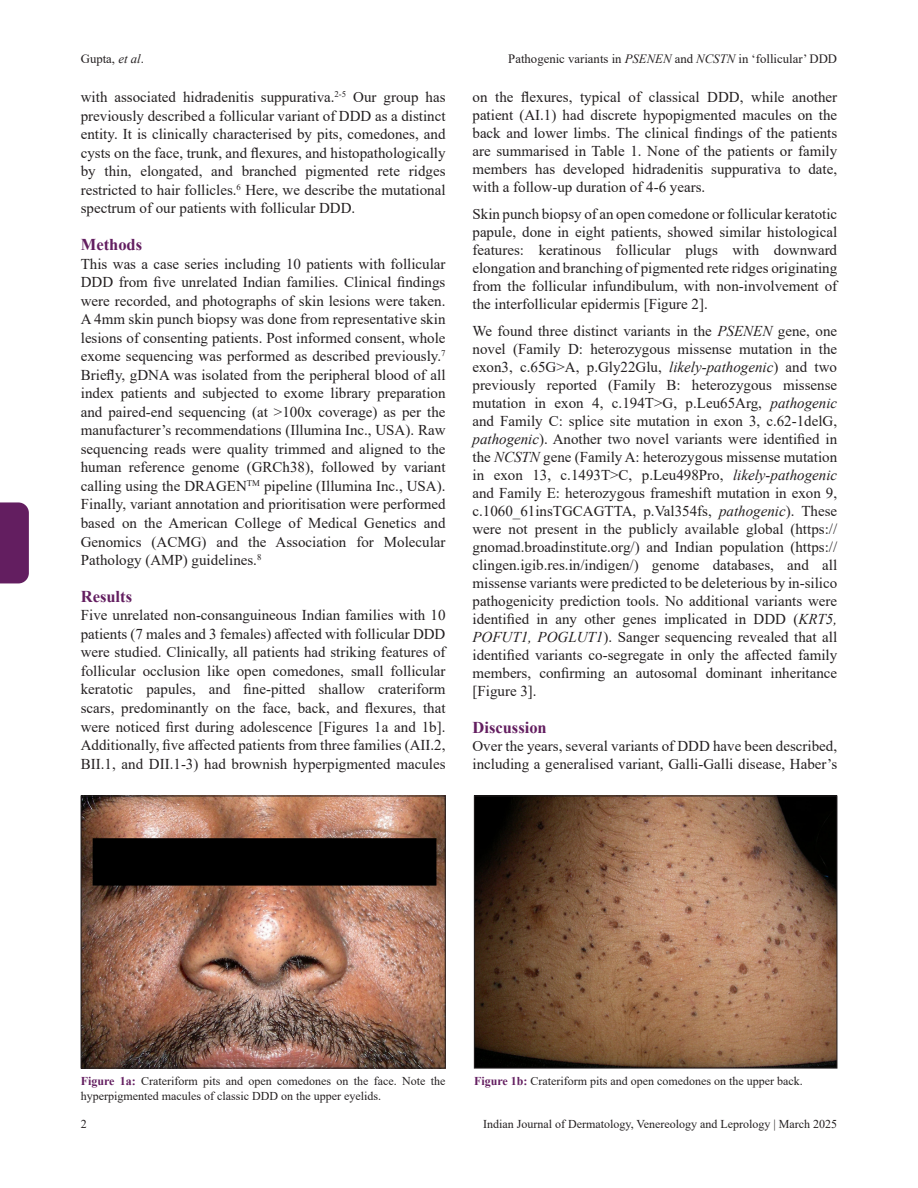
<style>
.page{position:relative;width:918px;height:1188px;background:#fff}
.page>*{position:absolute;margin:0;border:0;box-sizing:border-box;transform-origin:0 0}
.Head-A{font:700 16.5px "Times New Roman";color:#631e60}
.para_first_last{font:15px/18.5px "Times New Roman";color:#231f20;text-align:justify}
.para_last{font:15px/18px "Times New Roman";color:#231f20;text-align:justify}
.para_first{font:15px/18.5px "Times New Roman";color:#231f20;text-align:justify}
.para{font:15px/18px "Times New Roman";color:#231f20;text-align:justify}
.t1{font:12.75px "Times New Roman";color:#231f20}
.float_figure_figure{font:12px/14.4px "Times New Roman";color:#231f20}
.s1{font-style:italic}
.s2{font-weight:700;color:#631e60}
</style>
<div class="page">
<div style="left:0;top:502px;width:29px;height:81px;background:#631e60"></div>
<img style="left:83px;top:798px;width:361px;height:268px">
<div style="left:81px;top:796px;width:365px;height:272px;border:1px solid #231f20"></div>
<img style="left:476px;top:798px;width:359px;height:268px">
<div style="left:474px;top:796px;width:363px;height:272px;border:1px solid #231f20"></div>
<p class="t1" style="left:81px;top:50px;width:65px">Gupta, <span class="s1">et al</span>.</p>
<p class="t1" style="left:508px;top:50px;width:330px">Pathogenic variants in <span class="s1">PSENEN</span> and <span class="s1">NCSTN</span> in ‘follicular’ DDD</p>
<p class="para_first_last" style="left:81px;top:88px;width:366px">with associated hidradenitis suppurativa.<sup>2-5</sup> Our group has previously described a follicular variant of DDD as a distinct entity. It is clinically characterised by pits, comedones, and cysts on the face, trunk, and flexures, and histopathologically by thin, elongated, and branched pigmented rete ridges restricted to hair follicles.<sup>6</sup> Here, we describe the mutational spectrum of our patients with follicular DDD.</p>
<p class="Head-A" style="left:81px;top:233px;width:63px">Methods</p>
<p class="para_first_last" style="left:81px;top:254px;width:366px">This was a case series including 10 patients with follicular DDD from five unrelated Indian families. Clinical findings were recorded, and photographs of skin lesions were taken.<br>A 4mm skin punch biopsy was done from representative skin lesions of consenting patients. Post informed consent, whole exome sequencing was performed as described previously.<sup>7<br></sup>Briefly, gDNA was isolated from the peripheral blood of all index patients and subjected to exome library preparation and paired-end sequencing (at &gt;100x coverage) as per the manufacturer’s recommendations (Illumina Inc., USA). Raw sequencing reads were quality trimmed and aligned to the human reference genome (GRCh38), followed by variant calling using the DRAGEN<sup>TM</sup> pipeline (Illumina Inc., USA).<br>Finally, variant annotation and prioritisation were performed based on the American College of Medical Genetics and Genomics (ACMG) and the Association for Molecular Pathology (AMP) guidelines.<sup>8</sup></p>
<p class="Head-A" style="left:81px;top:584px;width:53px">Results</p>
<p class="para_first" style="left:81px;top:606px;width:366px">Five unrelated non-consanguineous Indian families with 10 patients (7 males and 3 females) affected with follicular DDD were studied. Clinically, all patients had striking features of follicular occlusion like open comedones, small follicular keratotic papules, and fine-pitted shallow crateriform scars, predominantly on the face, back, and flexures, that were noticed first during adolescence [Figures 1a and 1b].<br>Additionally, five affected patients from three families (AII.2, BII.1, and DII.1-3) had brownish hyperpigmented macules</p>
<p class="para_first" style="left:472px;top:88px;width:366px;line-height:18px">on the flexures, typical of classical DDD, while another patient (AI.1) had discrete hypopigmented macules on the back and lower limbs. The clinical findings of the patients are summarised in Table 1. None of the patients or family members has developed hidradenitis suppurativa to date, with a follow-up duration of 4-6 years.</p>
<p class="para" style="left:472px;top:205px;width:366px">Skin punch biopsy of an open comedone or follicular keratotic papule, done in eight patients, showed similar histological features: keratinous follicular plugs with downward elongation and branching of pigmented rete ridges originating from the follicular infundibulum, with non-involvement of the interfollicular epidermis [Figure 2].</p>
<p class="para_last" style="left:472px;top:322px;width:366px">We found three distinct variants in the <span class="s1">PSENEN</span> gene, one novel (Family D: heterozygous missense mutation in the exon3, c.65G&gt;A, p.Gly22Glu, <span class="s1">likely-pathogenic</span>) and two previously reported (Family B: heterozygous missense mutation in exon 4, c.194T&gt;G, p.Leu65Arg, <span class="s1">pathogenic </span>and Family C: splice site mutation in exon 3, c.62-1delG, <span class="s1">pathogenic</span>). Another two novel variants were identified in the <span class="s1">NCSTN</span> gene (Family A: heterozygous missense mutation in exon 13, c.1493T&gt;C, p.Leu498Pro, <span class="s1">likely-pathogenic </span>and Family E: heterozygous frameshift mutation in exon 9, c.1060_61insTGCAGTTA, p.Val354fs, <span class="s1">pathogenic</span>). These were not present in the publicly available global (https:// gnomad.broadinstitute.org/) and Indian population (https:// clingen.igib.res.in/indigen/) genome databases, and all missense variants were predicted to be deleterious by in-silico pathogenicity prediction tools. No additional variants were identified in any other genes implicated in DDD (<span class="s1">KRT5, POFUT1, POGLUT1</span>). Sanger sequencing revealed that all identified variants co-segregate in only the affected family members, confirming an autosomal dominant inheritance [Figure 3].</p>
<p class="Head-A" style="left:472px;top:715px;width:76px">Discussion</p>
<p class="para_first" style="left:472px;top:736px;width:366px;line-height:18px">Over the years, several variants of DDD have been described, including a generalised variant, Galli-Galli disease, Haber’s</p>
<p class="float_figure_figure" style="left:81px;top:1074px;width:366px"><span class="s2">Figure 1a:</span> Crateriform pits and open comedones on the face. Note the hyperpigmented macules of classic DDD on the upper eyelids.</p>
<p class="float_figure_figure" style="left:474px;top:1074px;width:330px"><span class="s2">Figure 1b:</span> Crateriform pits and open comedones on the upper back.</p>
<p class="float_figure_figure" style="left:81px;top:1117px;width:7px">2</p>
<p class="float_figure_figure" style="left:483px;top:1117px;width:355px">Indian Journal of Dermatology, Venereology and Leprology | March 2025</p>
</div>
